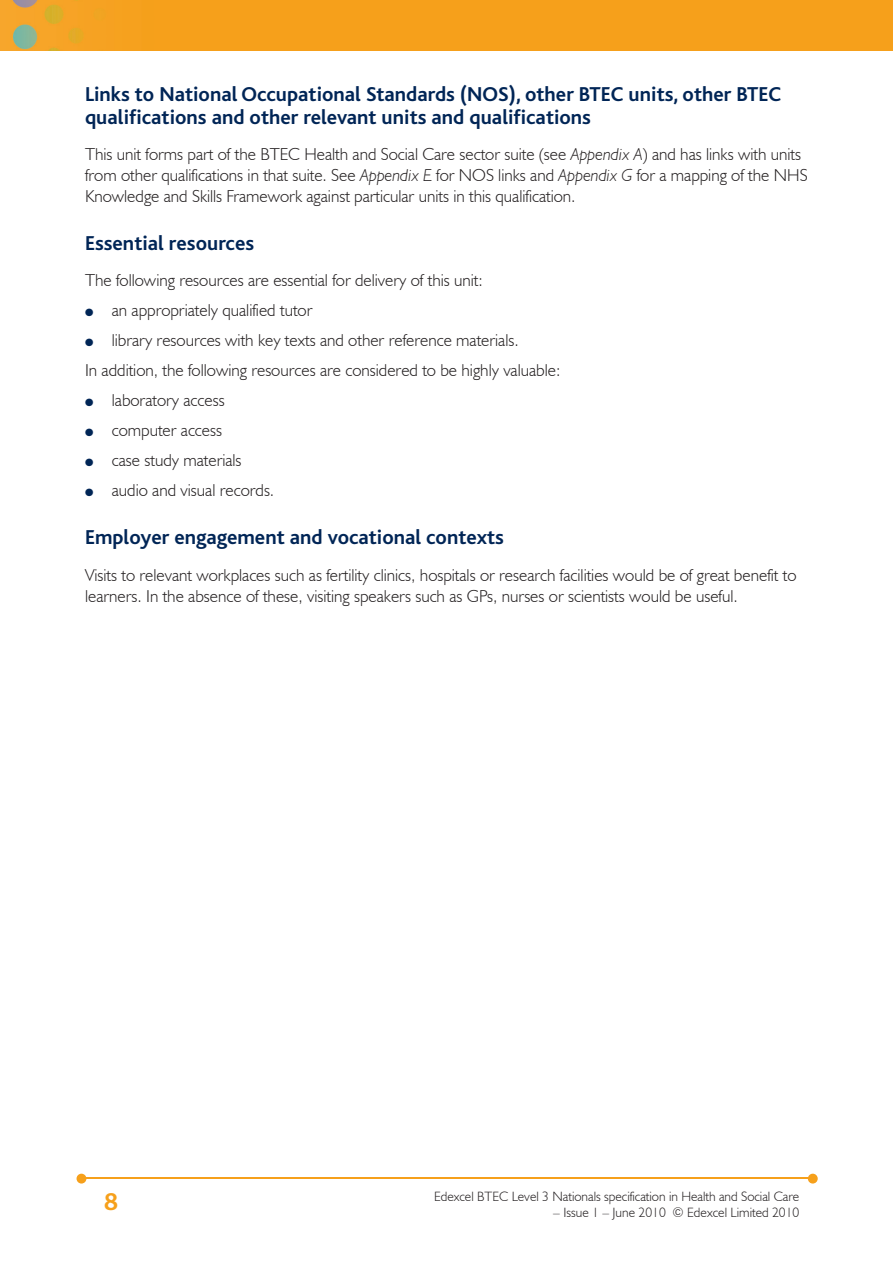
<style>
.page{position:relative;width:893px;height:1263px;background:#fff}
.page>*{position:absolute;margin:0;border:0;box-sizing:border-box;transform-origin:0 0}
.t1{font:700 25.5px "Bliss";color:#f6a01b}
.t2{font:700 21px/22.5px "Bliss";color:#002556}
.t3{font:300 17.25px/21px "Humanist 521 BT";color:#231f20}
.t4{font:300 13.5px "Humanist 521 BT";color:#231f20}
.t5{font:10.5px "Zapf Dingbats";color:#002556}
.s1{font-style:italic}
</style>
<div class="page">
<img style="left:0;top:0;width:893px;height:51px">
<hr style="left:82px;top:1178px;width:728px;height:1px;background:#f6a01b">
<svg style="left:808px;top:1174px;width:10px;height:9px"></svg>
<svg style="left:77px;top:1174px;width:9px;height:9px"></svg>
<p class="t2" style="left:85px;top:83px;width:698px">Links to National Occupational Standards (NOS), other BTEC units, other BTEC qualifications and other relevant units and qualifications</p>
<p class="t3" style="left:85px;top:143px;width:724px">This unit forms part of the BTEC Health and Social Care sector suite (see <span class="s1">Appendix A</span>) and has links with units from other qualifications in that suite. See <span class="s1">Appendix E</span> for NOS links and <span class="s1">Appendix G</span> for a mapping of the NHS<br>Knowledge and Skills Framework against particular units in this qualification.</p>
<p class="t2" style="left:85px;top:232px;width:171px">Essential resources</p>
<p class="t3" style="left:85px;top:269px;width:399px">The following resources are essential for delivery of this unit:</p>
<p class="t3" style="left:112px;top:299px;width:202px">an appropriately qualified tutor</p>
<p class="t3" style="left:112px;top:329px;width:408px">library resources with key texts and other reference materials.</p>
<p class="t3" style="left:85px;top:359px;width:477px">In addition, the following resources are considered to be highly valuable:</p>
<p class="t3" style="left:112px;top:389px;width:114px">laboratory access</p>
<p class="t3" style="left:112px;top:419px;width:112px">computer access</p>
<p class="t3" style="left:112px;top:449px;width:131px">case study materials</p>
<p class="t3" style="left:112px;top:479px;width:164px">audio and visual records.</p>
<p class="t2" style="left:85px;top:527px;width:420px">Employer engagement and vocational contexts</p>
<p class="t3" style="left:85px;top:564px;width:713px">Visits to relevant workplaces such as fertility clinics, hospitals or research facilities would be of great benefit to learners. In the absence of these, visiting speakers such as GPs, nurses or scientists would be useful.</p>
<p class="t5" style="left:85px;top:307px;width:10px">●</p>
<p class="t5" style="left:85px;top:337px;width:10px">●</p>
<p class="t5" style="left:85px;top:397px;width:10px">●</p>
<p class="t5" style="left:85px;top:427px;width:10px">●</p>
<p class="t5" style="left:85px;top:457px;width:10px">●</p>
<p class="t5" style="left:85px;top:487px;width:10px">●</p>
<h1 class="t1" style="left:104px;top:1189px;width:15px">8</h1>
<p class="t4" style="left:434px;top:1188px;width:367px">Edexcel BTEC Level 3 Nationals specification in Health and Social Care</p>
<p class="t4" style="left:553px;top:1204px;width:248px">– Issue 1 – June 2010 © Edexcel Limited 2010</p>
</div>
